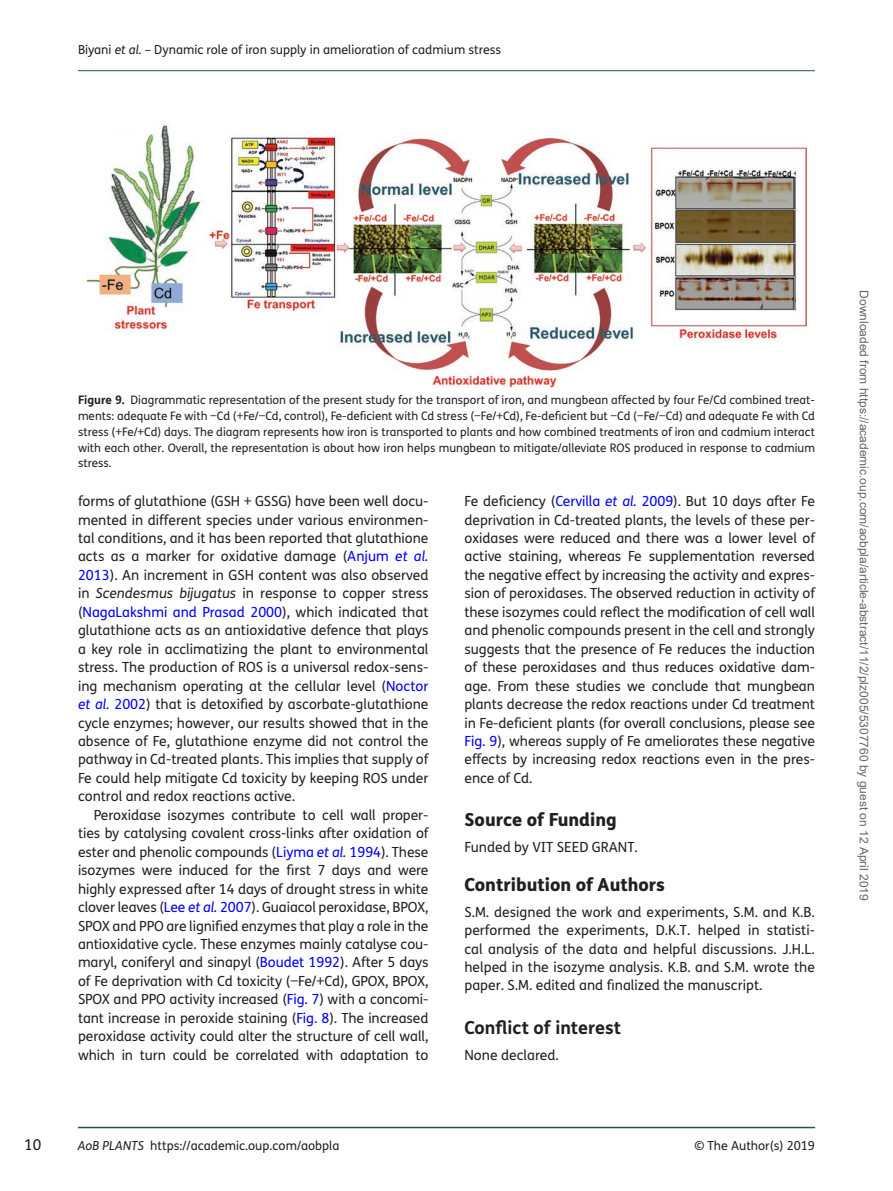
<style>
.page{position:relative;width:893px;height:1191px;background:#fff}
.page>*{position:absolute;margin:0;border:0;box-sizing:border-box;transform-origin:0 0}
.t1{font:800 18px "FS Me";color:#231f20}
.t2{font:700 18px "FS Me";color:#231f20}
.t3{font:15px "FS Me";color:#231f20}
.t4{font:13.95px/18.5px "FS Me";letter-spacing:-.005em;color:#231f20;text-align:justify}
.t5{font:12.45px "FS Me";color:#231f20}
.t6{font:12px "Arial";color:#666}
.t7{font:11.7px/15.8px "FS Me";color:#231f20;text-align:justify}
.s1{font-style:italic}
.s2{font-weight:700}
.s3{color:#00f}
.s4{font-style:italic;color:#00f}
</style>
<div class="page">
<hr style="left:78px;top:70px;width:737px;height:1px;background:#295157">
<hr style="left:78px;top:1126px;width:737px;height:2px;background:#295157">
<img style="left:86px;top:125px;width:720px;height:262px">
<p class="t5" style="left:78px;top:41px;width:425px">Biyani <span class="s1">et al.</span> – Dynamic role of iron supply in amelioration of cadmium stress</p>
<p class="t7" style="left:78px;top:392px;width:738px"><span class="s2">Figure 9.</span> Diagrammatic representation of the present study for the transport of iron, and mungbean affected by four Fe/Cd combined treat&shy;ments: adequate Fe with −Cd (+Fe/−Cd, control), Fe-deficient with Cd stress (−Fe/+Cd), Fe-deficient but −Cd (−Fe/−Cd) and adequate Fe with Cd stress (+Fe/+Cd) days. The diagram represents how iron is transported to plants and how combined treatments of iron and cadmium interact with each other. Overall, the representation is about how iron helps mungbean to mitigate/alleviate ROS produced in response to cadmium stress.</p>
<p class="t4" style="left:78px;top:491px;width:352px">forms of glutathione (GSH + GSSG) have been well docu&shy;mented in different species under various environmen&shy;tal conditions, and it has been reported that glutathione acts as a marker for oxidative damage (<span class="s3">Anjum</span> <span class="s4">et al.<br></span><span class="s3">2013</span>). An increment in GSH content was also observed in <span class="s1">Scendesmus bijugatus</span> in response to copper stress (<span class="s3">NagaLakshmi and Prasad 2000</span>), which indicated that glutathione acts as an antioxidative defence that plays a key role in acclimatizing the plant to environmental stress. The production of ROS is a universal redox-sens&shy;ing mechanism operating at the cellular level (<span class="s3">Noctor </span><span class="s4">et al.</span> <span class="s3">2002</span>) that is detoxified by ascorbate-glutathione cycle enzymes; however, our results showed that in the absence of Fe, glutathione enzyme did not control the pathway in Cd-treated plants. This implies that supply of Fe could help mitigate Cd toxicity by keeping ROS under control and redox reactions active.</p>
<p class="t4" style="left:78px;top:805px;width:352px;text-indent:16px">Peroxidase isozymes contribute to cell wall proper&shy;ties by catalysing covalent cross-links after oxidation of ester and phenolic compounds (<span class="s3">Liyma</span> <span class="s4">et al.</span> <span class="s3">1994</span>). These isozymes were induced for the first 7 days and were highly expressed after 14 days of drought stress in white clover leaves (<span class="s3">Lee</span> <span class="s4">et al.</span> <span class="s3">2007</span>). Guaiacol peroxidase, BPOX, SPOX and PPO are lignified enzymes that play a role in the antioxidative cycle. These enzymes mainly catalyse cou&shy;maryl, coniferyl and sinapyl (<span class="s3">Boudet 1992</span>). After 5 days of Fe deprivation with Cd toxicity (−Fe/+Cd), GPOX, BPOX, SPOX and PPO activity increased (<span class="s3">Fig. 7</span>) with a concomi&shy;tant increase in peroxide staining (<span class="s3">Fig. 8</span>). The increased peroxidase activity could alter the structure of cell wall, which in turn could be correlated with adaptation to</p>
<p class="t4" style="left:464px;top:491px;width:352px">Fe deficiency (<span class="s3">Cervilla</span> <span class="s4">et al.</span> <span class="s3">2009</span>). But 10 days after Fe deprivation in Cd-treated plants, the levels of these per&shy;oxidases were reduced and there was a lower level of active staining, whereas Fe supplementation reversed the negative effect by increasing the activity and expres&shy;sion of peroxidases. The observed reduction in activity of these isozymes could reflect the modification of cell wall and phenolic compounds present in the cell and strongly suggests that the presence of Fe reduces the induction of these peroxidases and thus reduces oxidative dam&shy;age. From these studies we conclude that mungbean plants decrease the redox reactions under Cd treatment in Fe-deficient plants (for overall conclusions, please see <span class="s3">Fig. 9</span>), whereas supply of Fe ameliorates these negative effects by increasing redox reactions even in the pres&shy;ence of Cd.</p>
<p class="t1" style="left:464px;top:805px;width:154px">Source of Funding</p>
<p class="t4" style="left:464px;top:837px;width:175px">Funded by VIT SEED GRANT.</p>
<p class="t1" style="left:464px;top:870px;width:202px">Contribution of Authors</p>
<p class="t4" style="left:464px;top:902px;width:352px">S.M. designed the work and experiments, S.M. and K.B. performed the experiments, D.K.T. helped in statisti&shy;cal analysis of the data and helpful discussions. J.H.L. helped in the isozyme analysis. K.B. and S.M. wrote the paper. S.M. edited and finalized the manuscript.</p>
<p class="t2" style="left:464px;top:1013px;width:158px">Conflict of interest</p>
<p class="t4" style="left:464px;top:1045px;width:96px">None declared.</p>
<p class="t3" style="left:24px;top:1134px;width:19px">10</p>
<p class="t5" style="left:78px;top:1137px;width:263px"><span class="s1">AoB PLANTS</span> https://academic.oup.com/aobpla</p>
<p class="t5" style="left:694px;top:1137px;width:122px">© The Author(s) 2019</p>
<p class="t6" style="left:868px;top:290px;width:611px;rotate:90deg">Downloaded from https://academic.oup.com/aobpla/article-abstract/11/2/plz005/5307760 by guest on 12 April 2019</p>
</div>
